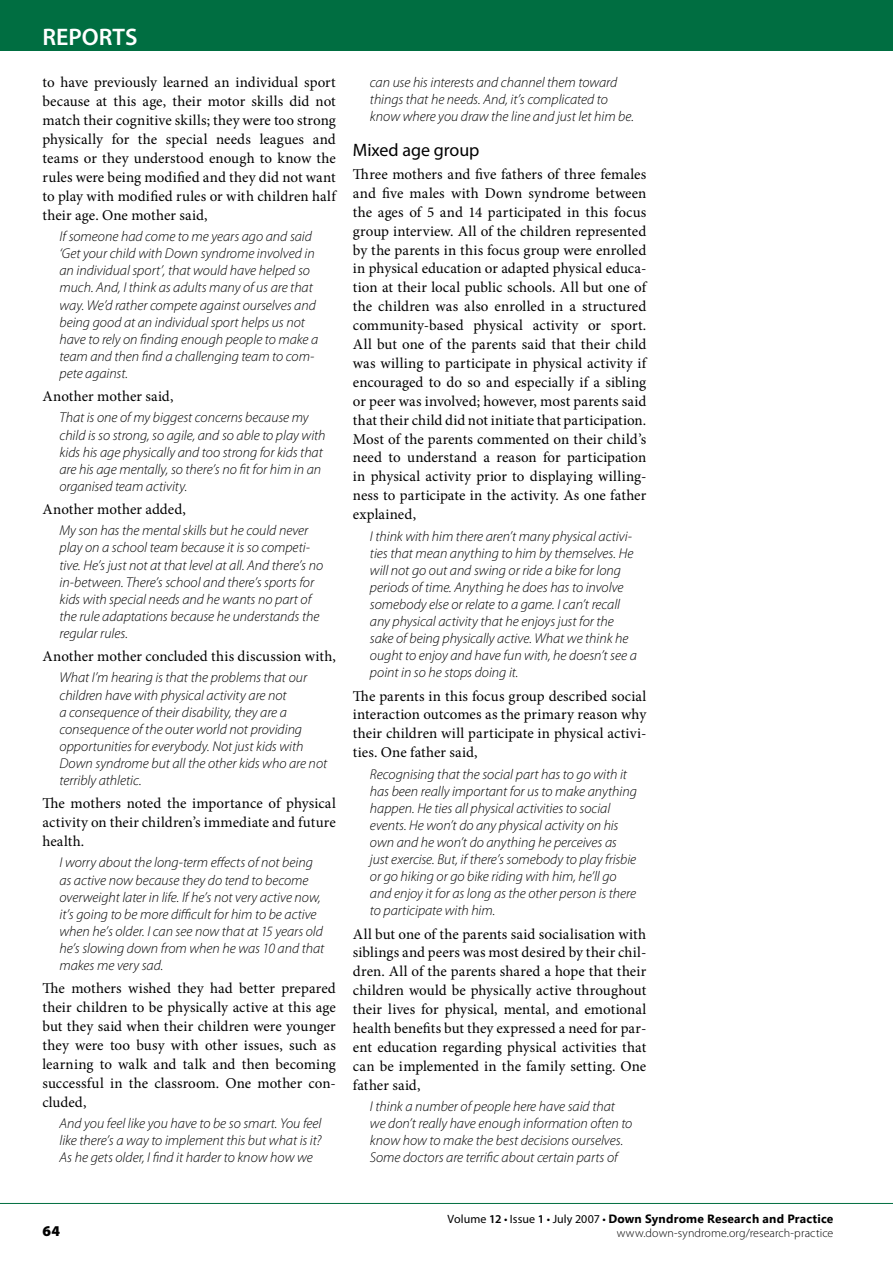
<style>
.page{position:relative;width:893px;height:1263px;background:#fff}
.page>*{position:absolute;margin:0;border:0;box-sizing:border-box;transform-origin:0 0}
.t1{font:600 24px "Myriad Pro";color:#fff}
.t2{font:18px "Myriad Pro";letter-spacing:-.005em;color:#000}
.t3{font:15px/18.9px "Minion Pro";letter-spacing:.005em;color:#000;text-align:justify}
.t4{font:900 15px "Myriad Pro";color:#000}
.t5{font:italic 300 14.25px/17.1px "Myriad Pro";letter-spacing:-.005em;color:#000}
.t6{font:700 12px "Segoe UI";letter-spacing:.02em;color:#000}
.t7{font:300 12px "Myriad Pro";letter-spacing:.01em;color:#000}
.s1{font-family:"Myriad Pro";font-weight:400}
.s2{font-family:"Myriad Pro";font-weight:600}
</style>
<div class="page">
<div style="left:0;top:0;width:893px;height:51px;background:#006e41"></div>
<hr style="left:0;top:1203px;width:893px;height:1px;background:#006e41">
<h1 class="t1" style="left:43px;top:22px;width:96px">REPORTS</h1>
<p class="t3" style="left:43px;top:73px;width:295px">to have previously learned an individual sport because at this age, their motor skills did not match their cognitive skills; they were too strong physically for the special needs leagues and teams or they understood enough to know the rules were being modified and they did not want to play with modified rules or with children half their age. One mother said,</p>
<p class="t5" style="left:60px;top:228px;width:260px">If someone had come to me years ago and said ‘Get your child with Down syndrome involved in an individual sport’, that would have helped so much. And, I think as adults many of us are that way. We’d rather compete against ourselves and being good at an individual sport helps us not have to rely on finding enough people to make a team and then find a challenging team to com&shy;pete against.</p>
<p class="t3" style="left:43px;top:387px;width:133px">Another mother said,</p>
<p class="t5" style="left:60px;top:409px;width:268px">That is one of my biggest concerns because my child is so strong, so agile, and so able to play with kids his age physically and too strong for kids that are his age mentally, so there’s no fit for him in an organised team activity.</p>
<p class="t3" style="left:43px;top:500px;width:145px">Another mother added,</p>
<p class="t5" style="left:60px;top:522px;width:265px">My son has the mental skills but he could never play on a school team because it is so competi&shy;tive. He’s just not at that level at all. And there’s no in-between. There’s school and there’s sports for kids with special needs and he wants no part of the rule adaptations because he understands the regular rules.</p>
<p class="t3" style="left:43px;top:647px;width:295px">Another mother concluded this discussion with,</p>
<p class="t5" style="left:60px;top:669px;width:269px">What I’m hearing is that the problems that our children have with physical activity are not<br>a consequence of their disability, they are a consequence of the outer world not providing opportunities for everybody. Not just kids with Down syndrome but all the other kids who are not terribly athletic.</p>
<p class="t3" style="left:43px;top:794px;width:295px">The mothers noted the importance of physical activity on their children’s immediate and future health.</p>
<p class="t5" style="left:60px;top:854px;width:266px">I worry about the long-term effects of not being as active now because they do tend to become overweight later in life. If he’s not very active now, it’s going to be more difficult for him to be active when he’s older. I can see now that at 15 years old he’s slowing down from when he was 10 and that makes me very sad.</p>
<p class="t3" style="left:43px;top:979px;width:295px">The mothers wished they had better prepared their children to be physically active at this age but they said when their children were younger they were too busy with other issues, such as learning to walk and talk and then becoming successful in the classroom. One mother con&shy;cluded,</p>
<p class="t5" style="left:60px;top:1114px;width:263px;text-align:justify">And you feel like you have to be so smart. You feel like there’s a way to implement this but what is it?<br>As he gets older, I find it harder to know how we</p>
<p class="t5" style="left:370px;top:74px;width:266px">can use his interests and channel them toward things that he needs. And, it’s complicated to know where you draw the line and just let him be.</p>
<p class="t2" style="left:353px;top:139px;width:128px">Mixed age group</p>
<p class="t3" style="left:353px;top:165px;width:295px">Three mothers and five fathers of three females and five males with Down syndrome between the ages of 5 and 14 participated in this focus group interview. All of the children represented by the parents in this focus group were enrolled in physical education or adapted physical educa&shy;tion at their local public schools. All but one of the children was also enrolled in a structured community-based physical activity or sport.<br>All but one of the parents said that their child was willing to participate in physical activity if encouraged to do so and especially if a sibling or peer was involved; however, most parents said that their child did not initiate that participation.<br>Most of the parents commented on their child’s need to understand a reason for participation in physical activity prior to displaying willing&shy;ness to participate in the activity. As one father explained,</p>
<p class="t5" style="left:370px;top:527px;width:268px">I think with him there aren’t many physical activi&shy;ties that mean anything to him by themselves. He will not go out and swing or ride a bike for long periods of time. Anything he does has to involve somebody else or relate to a game. I can’t recall any physical activity that he enjoys just for the sake of being physically active. What we think he ought to enjoy and have fun with, he doesn’t see a point in so he stops doing it.</p>
<p class="t3" style="left:353px;top:686px;width:295px">The parents in this focus group described social interaction outcomes as the primary reason why their children will participate in physical activi&shy;ties. One father said,</p>
<p class="t5" style="left:370px;top:765px;width:268px">Recognising that the social part has to go with it has been really important for us to make anything happen. He ties all physical activities to social events. He won’t do any physical activity on his own and he won’t do anything he perceives as just exercise. But, if there’s somebody to play frisbie or go hiking or go bike riding with him, he’ll go and enjoy it for as long as the other person is there to participate with him.</p>
<p class="t3" style="left:353px;top:924px;width:295px">All but one of the parents said socialisation with siblings and peers was most desired by their chil&shy;dren. All of the parents shared a hope that their children would be physically active throughout their lives for physical, mental, and emotional health benefits but they expressed a need for par&shy;ent education regarding physical activities that can be implemented in the family setting. One father said,</p>
<p class="t5" style="left:370px;top:1098px;width:264px">I think a number of people here have said that we don’t really have enough information often to know how to make the best decisions ourselves.<br>Some doctors are terrific about certain parts of</p>
<p class="t6" style="left:448px;top:1210px;width:387px"><span class="s1">Volume</span> <span class="s2">12</span> <span class="s1">• Issue</span> <span class="s2">1</span> <span class="s1">• July 2007 •</span> Down Syndrome Research and Practice</p>
<p class="t4" style="left:43px;top:1221px;width:19px">64</p>
<p class="t7" style="left:617px;top:1225px;width:218px">www.down-syndrome.org/research-practice</p>
</div>
